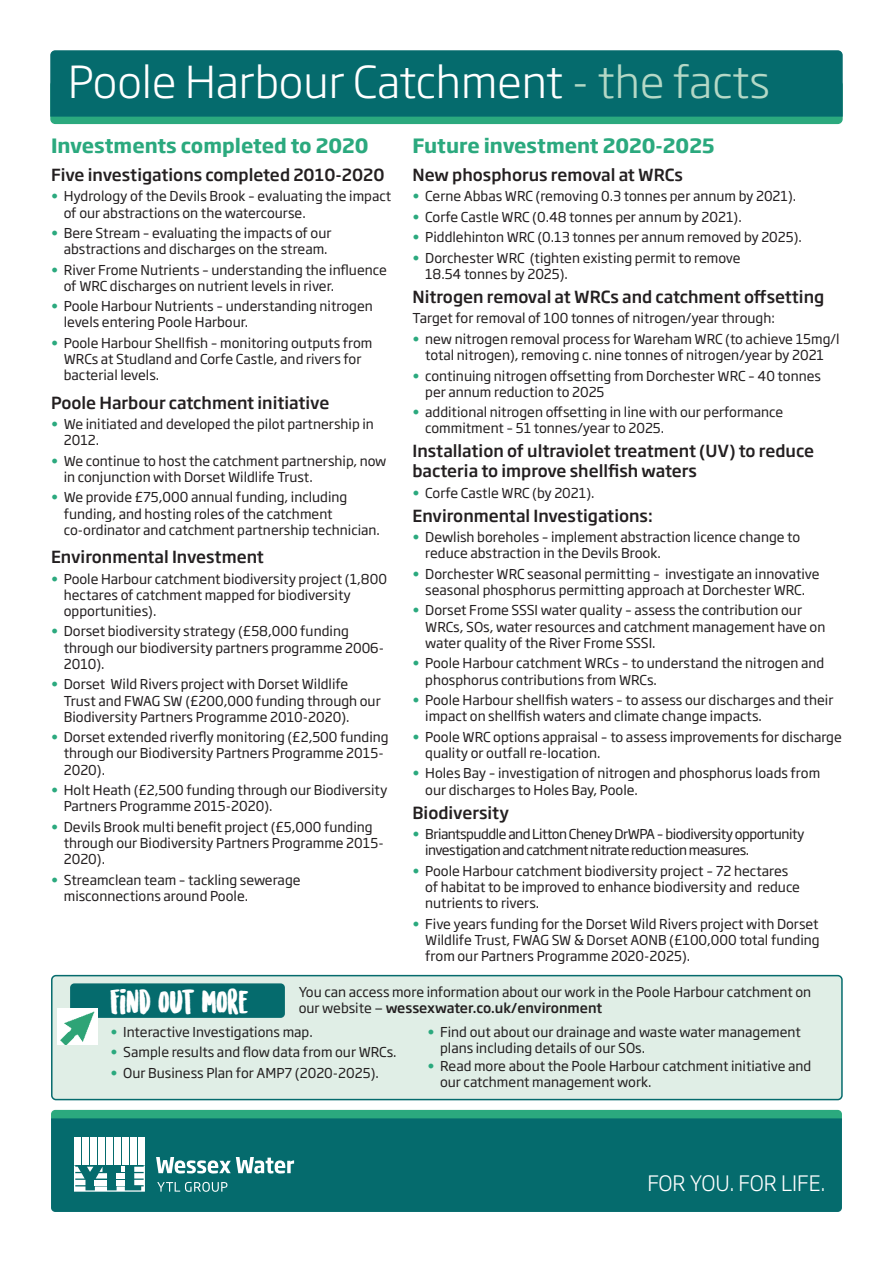
<style>
.page{position:relative;width:893px;height:1263px;background:#fff}
.page>*{position:absolute;margin:0;border:0;box-sizing:border-box;transform-origin:0 0}
.t1{font:300 43.5px "Soho Gothic Pro";color:#fff}
.Sub_head_1{font:31.5px "Sunrise International";color:#fff}
.subhead{font:300 21px "Soho Gothic Pro";color:#fff}
.Sub_head_1-2{font:700 19.5px "Soho Gothic Pro";color:#2ba97e}
.Sub_head_2{font:500 16.5px/19.8px "Soho Gothic Pro";color:#231f20}
.bullet{font:13.5px/16.2px "Soho Gothic Pro";color:#231f20}
.body{font:13.5px/16.2px "Soho Gothic Pro";color:#231f20}
.bullet-2{font:13.5px/16.2px "Soho Gothic Pro";letter-spacing:-.035em;color:#231f20}
.s1{color:#b1d7c4}
.s2{color:#b4d8c6}
.s3{color:#2ba97e}
.s4{font-weight:500}
</style>
<div class="page">
<div style="left:51px;top:81px;width:791px;height:42px;background:#2ba97e;border-radius:4px"></div>
<div style="left:50px;top:80px;width:793px;height:44px;border:2px solid #2ba97e;border-radius:4px"></div>
<div style="left:50px;top:50px;width:793px;height:67px;background:#056b6d"></div>
<div style="left:52px;top:976px;width:790px;height:123px;background:#e0eee6;border-radius:4px"></div>
<div style="left:51px;top:975px;width:792px;height:125px;border:2px solid #056b6d;border-radius:4px"></div>
<div style="left:70px;top:983px;width:215px;height:35px;background:#056b6d;border-radius:4px"></div>
<img style="left:58px;top:1009px;width:40px;height:35px">
<div style="left:51px;top:1110px;width:791px;height:13px;background:#2ba97e;border-radius:4px"></div>
<div style="left:51px;top:1118px;width:791px;height:94px;background:#056b6d"></div>
<div style="left:138px;top:1137px;width:7px;height:28px;background:#fff"></div>
<div style="left:74px;top:1137px;width:7px;height:28px;background:#fff"></div>
<div style="left:82px;top:1137px;width:7px;height:28px;background:#fff"></div>
<div style="left:90px;top:1137px;width:7px;height:28px;background:#fff"></div>
<div style="left:98px;top:1137px;width:7px;height:28px;background:#fff"></div>
<div style="left:106px;top:1137px;width:7px;height:28px;background:#fff"></div>
<div style="left:114px;top:1137px;width:7px;height:28px;background:#fff"></div>
<div style="left:122px;top:1137px;width:7px;height:28px;background:#fff"></div>
<div style="left:130px;top:1137px;width:7px;height:28px;background:#fff"></div>
<svg style="left:74px;top:1165px;width:71px;height:27px"></svg>
<svg style="left:157px;top:1182px;width:70px;height:10px"></svg>
<svg style="left:156px;top:1157px;width:138px;height:16px"></svg>
<p class="t1" style="left:68px;top:48px;width:704px">Poole Harbour Catchment <span class="s1">-</span> <span class="s2">the facts</span></p>
<p class="Sub_head_1-2" style="left:51px;top:130px;width:319px">Investments completed to 2020</p>
<p class="Sub_head_2" style="left:51px;top:164px;width:335px">Five investigations completed 2010-2020</p>
<p class="bullet" style="left:64px;top:187px;width:329px;text-indent:-13px"><span class="s3">•</span> Hydrology of the Devils Brook – evaluating the impact of our abstractions on the watercourse.</p>
<p class="bullet" style="left:51px;top:224px;width:282px;text-align:right"><span class="s3">•</span> Bere Stream – evaluating the impacts of our abstractions and discharges on the stream.</p>
<p class="bullet" style="left:64px;top:261px;width:325px;text-indent:-13px"><span class="s3">•</span> River Frome Nutrients – understanding the influence of WRC discharges on nutrient levels in river.</p>
<p class="bullet" style="left:64px;top:297px;width:311px;text-indent:-13px"><span class="s3">•</span> Poole Harbour Nutrients – understanding nitrogen levels entering Poole Harbour.</p>
<p class="bullet" style="left:64px;top:334px;width:310px;text-indent:-13px"><span class="s3">•</span> Poole Harbour Shellfish – monitoring outputs from<br>WRCs at Studland and Corfe Castle, and rivers for bacterial levels.</p>
<p class="Sub_head_2" style="left:51px;top:392px;width:280px">Poole Harbour catchment initiative</p>
<p class="bullet" style="left:64px;top:415px;width:312px;text-indent:-13px"><span class="s3">•</span> We initiated and developed the pilot partnership in<br>2012.</p>
<p class="bullet" style="left:64px;top:452px;width:324px;text-indent:-13px"><span class="s3">•</span> We continue to host the catchment partnership, now in conjunction with Dorset Wildlife Trust.</p>
<p class="bullet" style="left:64px;top:489px;width:318px;text-indent:-13px"><span class="s3">•</span> We provide £75,000 annual funding, including funding, and hosting roles of the catchment co-ordinator and catchment partnership technician.</p>
<p class="Sub_head_2" style="left:51px;top:546px;width:214px">Environmental Investment</p>
<p class="bullet" style="left:64px;top:570px;width:325px;text-indent:-13px"><span class="s3">•</span> Poole Harbour catchment biodiversity project (1,800 hectares of catchment mapped for biodiversity opportunities).</p>
<p class="bullet" style="left:64px;top:623px;width:322px;text-indent:-13px"><span class="s3">•</span> Dorset biodiversity strategy (£58,000 funding through our biodiversity partners programme 2006-<br>2010).</p>
<p class="bullet" style="left:64px;top:675px;width:318px;text-indent:-13px"><span class="s3">•</span> Dorset Wild Rivers project with Dorset Wildlife<br>Trust and FWAG SW (£200,000 funding through our<br>Biodiversity Partners Programme 2010-2020).</p>
<p class="bullet" style="left:64px;top:728px;width:326px;text-indent:-13px"><span class="s3">•</span> Dorset extended riverfly monitoring (£2,500 funding through our Biodiversity Partners Programme 2015-<br>2020).</p>
<p class="bullet" style="left:64px;top:781px;width:325px;text-indent:-13px"><span class="s3">•</span> Holt Heath (£2,500 funding through our Biodiversity<br>Partners Programme 2015-2020).</p>
<p class="bullet" style="left:64px;top:818px;width:321px;text-indent:-13px"><span class="s3">•</span> Devils Brook multi benefit project (£5,000 funding through our Biodiversity Partners Programme 2015-<br>2020).</p>
<p class="bullet" style="left:64px;top:871px;width:238px;text-indent:-13px"><span class="s3">•</span> Streamclean team – tackling sewerage misconnections around Poole.</p>
<p class="Sub_head_1-2" style="left:412px;top:130px;width:304px">Future investment 2020-2025</p>
<p class="Sub_head_2" style="left:412px;top:164px;width:272px">New phosphorus removal at WRCs</p>
<p class="bullet" style="left:412px;top:187px;width:385px"><span class="s3">•</span> Cerne Abbas WRC (removing 0.3 tonnes per annum by 2021).</p>
<p class="bullet" style="left:412px;top:208px;width:331px"><span class="s3">•</span> Corfe Castle WRC (0.48 tonnes per annum by 2021).</p>
<p class="bullet" style="left:412px;top:228px;width:391px"><span class="s3">•</span> Piddlehinton WRC (0.13 tonnes per annum removed by 2025).</p>
<p class="bullet" style="left:425px;top:249px;width:317px;text-indent:-13px"><span class="s3">•</span> Dorchester WRC (tighten existing permit to remove<br>18.54 tonnes by 2025).</p>
<p class="Sub_head_2" style="left:412px;top:286px;width:413px">Nitrogen removal at WRCs and catchment offsetting</p>
<p class="body" style="left:412px;top:310px;width:364px">Target for removal of 100 tonnes of nitrogen/year through:</p>
<p class="bullet" style="left:412px;top:330px;width:429px;text-align:center"><span class="s3">•</span> new nitrogen removal process for Wareham WRC (to achieve 15mg/l total nitrogen), removing c. nine tonnes of nitrogen/year by 2021</p>
<p class="bullet" style="left:425px;top:367px;width:397px;text-indent:-13px"><span class="s3">•</span> continuing nitrogen offsetting from Dorchester WRC – 40 tonnes per annum reduction to 2025</p>
<p class="bullet" style="left:425px;top:403px;width:359px;text-indent:-13px"><span class="s3">•</span> additional nitrogen offsetting in line with our performance commitment – 51 tonnes/year to 2025.</p>
<p class="Sub_head_2" style="left:412px;top:440px;width:403px">Installation of ultraviolet treatment (UV) to reduce bacteria to improve shellfish waters</p>
<p class="bullet" style="left:412px;top:484px;width:184px"><span class="s3">•</span> Corfe Castle WRC (by 2021).</p>
<p class="Sub_head_2" style="left:412px;top:505px;width:242px">Environmental Investigations:</p>
<p class="bullet" style="left:425px;top:528px;width:377px;text-indent:-13px"><span class="s3">•</span> Dewlish boreholes – implement abstraction licence change to reduce abstraction in the Devils Brook.</p>
<p class="bullet" style="left:412px;top:565px;width:409px;text-align:center"><span class="s3">•</span> Dorchester WRC seasonal permitting – investigate an innovative seasonal phosphorus permitting approach at Dorchester WRC.</p>
<p class="bullet" style="left:425px;top:602px;width:402px;text-indent:-13px"><span class="s3">•</span> Dorset Frome SSSI water quality – assess the contribution our<br>WRCs, SOs, water resources and catchment management have on water quality of the River Frome SSSI.</p>
<p class="bullet" style="left:425px;top:654px;width:401px;text-indent:-13px"><span class="s3">•</span> Poole Harbour catchment WRCs – to understand the nitrogen and phosphorus contributions from WRCs.</p>
<p class="bullet" style="left:425px;top:691px;width:410px;text-indent:-13px"><span class="s3">•</span> Poole Harbour shellfish waters – to assess our discharges and their impact on shellfish waters and climate change impacts.</p>
<p class="bullet" style="left:425px;top:728px;width:418px;text-indent:-13px"><span class="s3">•</span> Poole WRC options appraisal – to assess improvements for discharge quality or outfall re-location.</p>
<p class="bullet" style="left:425px;top:764px;width:396px;text-indent:-13px"><span class="s3">•</span> Holes Bay – investigation of nitrogen and phosphorus loads from our discharges to Holes Bay, Poole.</p>
<p class="Sub_head_2" style="left:412px;top:801px;width:98px">Biodiversity</p>
<p class="bullet-2" style="left:425px;top:825px;width:381px;text-indent:-13px"><span class="s3">•</span> Briantspuddle and Litton Cheney DrWPA – biodiversity opportunity investigation and catchment nitrate reduction measures.</p>
<p class="bullet" style="left:425px;top:862px;width:376px;text-indent:-13px"><span class="s3">•</span> Poole Harbour catchment biodiversity project – 72 hectares of habitat to be improved to enhance biodiversity and reduce nutrients to rivers.</p>
<p class="bullet" style="left:425px;top:915px;width:396px;text-align:justify;text-indent:-13px"><span class="s3">•</span> Five years funding for the Dorset Wild Rivers project with Dorset Wildlife Trust, FWAG SW &amp; Dorset AONB (£100,000 total funding from our Partners Programme 2020-2025).</p>
<p class="Sub_head_1" style="left:111px;top:987px;width:140px">Find out more</p>
<p class="body" style="left:299px;top:983px;width:514px">You can access more information about our work in the Poole Harbour catchment on our website — <span class="s4">wessexwater.co.uk/environment</span></p>
<p class="bullet" style="left:111px;top:1023px;width:204px"><span class="s3">•</span> Interactive Investigations map.</p>
<p class="bullet" style="left:111px;top:1043px;width:288px"><span class="s3">•</span> Sample results and flow data from our WRCs.</p>
<p class="bullet" style="left:111px;top:1064px;width:270px"><span class="s3">•</span> Our Business Plan for AMP7 (2020-2025).</p>
<p class="bullet" style="left:440px;top:1023px;width:362px;text-indent:-13px"><span class="s3">•</span> Find out about our drainage and waste water management plans including details of our SOs.</p>
<p class="bullet" style="left:440px;top:1057px;width:373px;text-indent:-13px"><span class="s3">•</span> Read more about the Poole Harbour catchment initiative and our catchment management work.</p>
<p class="subhead" style="left:647px;top:1167px;width:179px">FOR YOU. FOR LIFE.</p>
</div>
